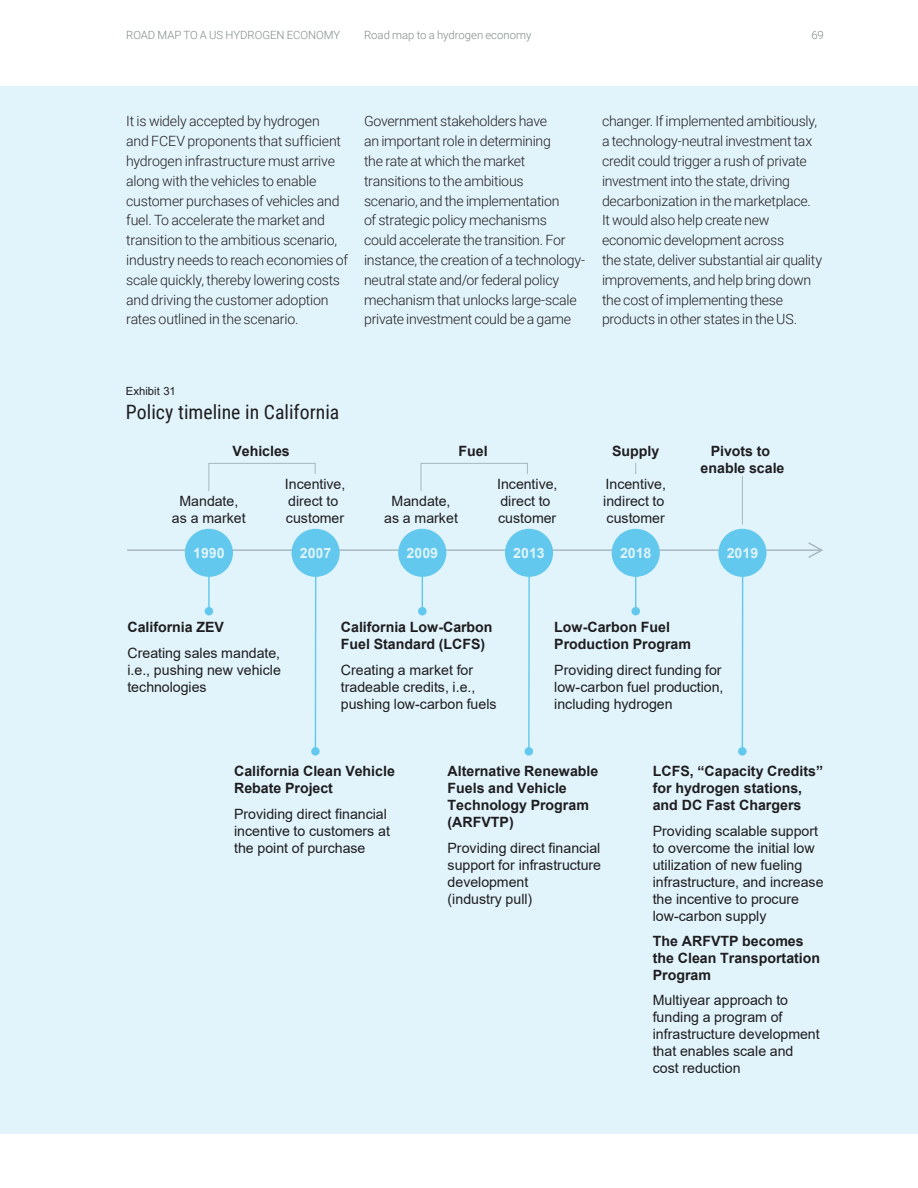
<style>
.page{position:relative;width:918px;height:1188px;background:#fff}
.page>*{position:absolute;margin:0;border:0;box-sizing:border-box;transform-origin:0 0}
.t1{font:19.8px "Roboto Condensed";color:#231f20}
.t2{font:14.25px/17px "Arial";color:#231f20}
.t3{font:700 14.25px/17px "Arial";color:#231f20}
.t4{font:700 14.25px "Arial";color:#fff}
.t5{font:300 14.1px/19.8px "Roboto";letter-spacing:-.015em;color:#231f20}
.t6{font:300 11.25px "Roboto";color:#7f8b87}
.t7{font:11.25px "Arial";color:#231f20}
</style>
<div class="page">
<div style="left:0;top:87px;width:918px;height:1047px;background:#e1f4fc"></div>
<div style="left:126px;top:384px;width:698px;height:756px;background:#e1f4fc"></div>
<div style="left:209px;top:463px;width:106px;height:41px;border:1px solid #bdbec1"></div>
<div style="left:421px;top:463px;width:107px;height:41px;border:1px solid #bdbec1"></div>
<hr style="left:127px;top:549px;width:695px;height:2px;background:#bdbec1">
<svg style="left:807px;top:542px;width:16px;height:16px"></svg>
<div style="left:185px;top:529px;width:48px;height:48px;background:#62c8ed;border-radius:50%"></div>
<div style="left:398px;top:529px;width:48px;height:48px;background:#62c8ed;border-radius:50%"></div>
<div style="left:505px;top:529px;width:48px;height:48px;background:#62c8ed;border-radius:50%"></div>
<div style="left:292px;top:529px;width:48px;height:48px;background:#62c8ed;border-radius:50%"></div>
<div style="left:612px;top:529px;width:48px;height:48px;background:#62c8ed;border-radius:50%"></div>
<hr style="left:208px;top:551px;width:2px;height:60px;background:#70d2f0">
<div style="left:205px;top:607px;width:8px;height:8px;background:#62c8ed;border-radius:50%"></div>
<hr style="left:635px;top:551px;width:1px;height:60px;background:#70d2f0">
<svg style="left:631px;top:607px;width:9px;height:8px"></svg>
<hr style="left:422px;top:551px;width:1px;height:60px;background:#70d2f0">
<svg style="left:418px;top:607px;width:9px;height:8px"></svg>
<hr style="left:528px;top:551px;width:2px;height:200px;background:#70d2f0">
<svg style="left:525px;top:747px;width:8px;height:9px"></svg>
<hr style="left:315px;top:551px;width:1px;height:200px;background:#70d2f0">
<svg style="left:311px;top:747px;width:9px;height:9px"></svg>
<hr style="left:742px;top:551px;width:1px;height:200px;background:#70d2f0">
<svg style="left:738px;top:747px;width:9px;height:9px"></svg>
<div style="left:718px;top:529px;width:49px;height:48px;background:#62c8ed;border-radius:50%"></div>
<hr style="left:742px;top:473px;width:1px;height:51px;background:#bdbec1">
<div style="left:172px;top:491px;width:74px;height:35px;background:#e1f4fc"></div>
<div style="left:285px;top:474px;width:60px;height:52px;background:#e1f4fc"></div>
<div style="left:384px;top:491px;width:74px;height:35px;background:#e1f4fc"></div>
<div style="left:497px;top:474px;width:61px;height:52px;background:#e1f4fc"></div>
<div style="left:700px;top:442px;width:85px;height:34px;background:#e1f4fc"></div>
<p class="t6" style="left:126px;top:27px;width:216px">ROAD MAP TO A US HYDROGEN ECONOMY</p>
<p class="t6" style="left:364px;top:27px;width:169px">Road map to a hydrogen economy</p>
<p class="t6" style="left:811px;top:27px;width:14px">69</p>
<p class="t5" style="left:126px;top:111px;width:223px">It is widely accepted by hydrogen<br>and FCEV proponents that sufficient hydrogen infrastructure must arrive along with the vehicles to enable customer purchases of vehicles and fuel. To accelerate the market and transition to the ambitious scenario, industry needs to reach economies of scale quickly, thereby lowering costs and driving the customer adoption rates outlined in the scenario.</p>
<p class="t5" style="left:364px;top:111px;width:223px">Government stakeholders have<br>an important role in determining<br>the rate at which the market transitions to the ambitious<br>scenario, and the implementation<br>of strategic policy mechanisms<br>could accelerate the transition. For instance, the creation of a technology&shy;neutral state and/or federal policy mechanism that unlocks large-scale private investment could be a game</p>
<p class="t5" style="left:602px;top:111px;width:222px">changer. If implemented ambitiously, a technology-neutral investment tax credit could trigger a rush of private investment into the state, driving decarbonization in the marketplace.<br>It would also help create new economic development across<br>the state, deliver substantial air quality improvements, and help bring down the cost of implementing these products in other states in the US.</p>
<p class="t7" style="left:126px;top:383px;width:51px">Exhibit 31</p>
<h1 class="t1" style="left:126px;top:398px;width:215px">Policy timeline in California</h1>
<p class="t3" style="left:232px;top:443px;width:59px">Vehicles</p>
<p class="t3" style="left:459px;top:443px;width:31px">Fuel</p>
<p class="t3" style="left:612px;top:443px;width:49px">Supply</p>
<p class="t2" style="left:172px;top:492px;width:75px;text-align:center">Mandate, as a market</p>
<p class="t2" style="left:285px;top:475px;width:62px">Incentive, direct to customer</p>
<p class="t2" style="left:497px;top:475px;width:62px">Incentive, direct to customer</p>
<p class="t2" style="left:603px;top:475px;width:64px;text-align:justify">Incentive, indirect to customer</p>
<p class="t2" style="left:384px;top:492px;width:75px;text-align:center">Mandate, as a market</p>
<p class="t3" style="left:701px;top:443px;width:85px;text-align:center">Pivots to enable scale</p>
<p class="t4" style="left:193px;top:543px;width:33px">1990</p>
<p class="t4" style="left:300px;top:543px;width:33px">2007</p>
<p class="t4" style="left:407px;top:543px;width:33px">2009</p>
<p class="t4" style="left:513px;top:543px;width:33px">2013</p>
<p class="t4" style="left:620px;top:543px;width:33px">2018</p>
<p class="t4" style="left:727px;top:543px;width:33px">2019</p>
<p class="t3" style="left:127px;top:619px;width:98px">California ZEV</p>
<p class="t2" style="left:127px;top:644px;width:155px;text-align:justify">Creating sales mandate, i.e., pushing new vehicle technologies</p>
<p class="t3" style="left:341px;top:619px;width:153px">California Low-Carbon<br>Fuel Standard (LCFS)</p>
<p class="t2" style="left:341px;top:661px;width:157px">Creating a market for tradeable credits, i.e., pushing low-carbon fuels</p>
<p class="t3" style="left:554px;top:619px;width:138px">Low-Carbon Fuel<br>Production Program</p>
<p class="t2" style="left:554px;top:661px;width:171px">Providing direct funding for low-carbon fuel production, including hydrogen</p>
<p class="t3" style="left:234px;top:763px;width:162px">California Clean Vehicle<br>Rebate Project</p>
<p class="t2" style="left:234px;top:805px;width:157px">Providing direct financial incentive to customers at the point of purchase</p>
<p class="t3" style="left:448px;top:763px;width:152px">Alternative Renewable<br>Fuels and Vehicle<br>Technology Program (ARFVTP)</p>
<p class="t2" style="left:448px;top:839px;width:155px">Providing direct financial support for infrastructure development<br>(industry pull)</p>
<p class="t3" style="left:653px;top:763px;width:172px">LCFS, “Capacity Credits” for hydrogen stations, and DC Fast Chargers</p>
<p class="t2" style="left:653px;top:822px;width:172px">Providing scalable support to overcome the initial low utilization of new fueling infrastructure, and increase the incentive to procure low-carbon supply</p>
<p class="t3" style="left:653px;top:933px;width:169px">The ARFVTP becomes the Clean Transportation<br>Program</p>
<p class="t2" style="left:653px;top:992px;width:168px">Multiyear approach to funding a program of infrastructure development that enables scale and cost reduction</p>
</div>
